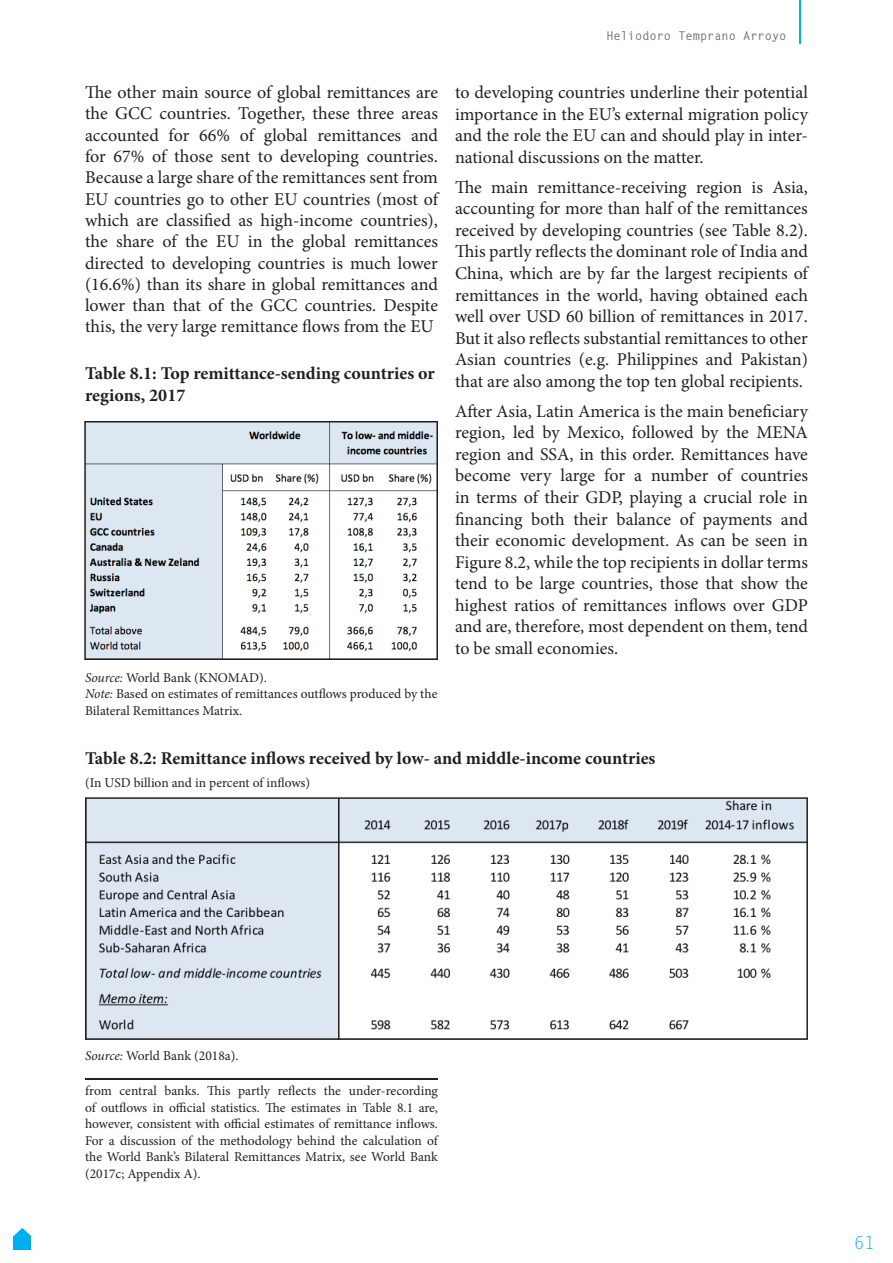
<style>
.page{position:relative;width:893px;height:1263px;background:#fff}
.page>*{position:absolute;margin:0;border:0;box-sizing:border-box;transform-origin:0 0}
.t1{font:18px/21.6px "Minion Pro";letter-spacing:-.005em;color:#231f20;text-align:justify}
.t2{font:700 18px/22.5px "Minion Pro";color:#231f20}
.t3{font:18px "Letter Gothic Std";color:#00aeef}
.t4{font:13.5px/16.5px "Minion Pro";color:#231f20;text-align:justify}
.t5{font:700 12px "Letter Gothic Std";color:#6c6d70}
.s1{font-style:italic}
</style>
<div class="page">
<hr style="left:800px;top:0;width:1px;height:44px;background:#00aeef">
<div style="left:14px;top:1236px;width:17px;height:13px;background:#00aeef"></div>
<svg style="left:13px;top:1228px;width:18px;height:8px"></svg>
<hr style="left:85px;top:1078px;width:353px;height:2px;background:#231f20">
<svg style="left:85px;top:797px;width:723px;height:243px"></svg>
<svg style="left:84px;top:421px;width:354px;height:239px"></svg>
<p class="t5" style="left:606px;top:29px;width:181px">Heliodoro Temprano Arroyo</p>
<p class="t1" style="left:85px;top:82px;width:354px">The other main source of global remittances are the GCC countries. Together, these three areas accounted for 66% of global remittances and for 67% of those sent to developing countries.<br>Because a large share of the remittances sent from EU countries go to other EU countries (most of which are classified as high-income countries), the share of the EU in the global remittances directed to developing countries is much lower (16.6%) than its share in global remittances and lower than that of the GCC countries. Despite this, the very large remittance flows from the EU</p>
<p class="t2" style="left:85px;top:362px;width:351px">Table 8.1: Top remittance-sending countries or regions, 2017</p>
<p class="t4" style="left:85px;top:669px;width:354px;text-align:left"><span class="s1">Source:</span> World Bank (KNOMAD).<br><span class="s1">Note:</span> Based on estimates of remittances outflows produced by the<br>Bilateral Remittances Matrix.</p>
<p class="t1" style="left:455px;top:82px;width:354px">to developing countries underline their potential importance in the EU’s external migration policy and the role the EU can and should play in inter&shy;national discussions on the matter.</p>
<p class="t1" style="left:455px;top:176px;width:354px">The main remittance-receiving region is Asia, accounting for more than half of the remittances received by developing countries (see Table 8.2).<br>This partly reflects the dominant role of India and China, which are by far the largest recipients of remittances in the world, having obtained each well over USD 60 billion of remittances in 2017.<br>But it also reflects substantial remittances to other Asian countries (e.g. Philippines and Pakistan) that are also among the top ten global recipients.</p>
<p class="t1" style="left:455px;top:400px;width:354px">After Asia, Latin America is the main beneficiary region, led by Mexico, followed by the MENA region and SSA, in this order. Remittances have become very large for a number of countries in terms of their GDP, playing a crucial role in financing both their balance of payments and their economic development. As can be seen in Figure 8.2, while the top recipients in dollar terms tend to be large countries, those that show the highest ratios of remittances inflows over GDP and are, therefore, most dependent on them, tend to be small economies.</p>
<p class="t2" style="left:85px;top:747px;width:572px">Table 8.2: Remittance inflows received by low- and middle-income countries</p>
<p class="t4" style="left:85px;top:774px;width:227px">(In USD billion and in percent of inflows)</p>
<p class="t4" style="left:85px;top:1048px;width:155px"><span class="s1">Source:</span> World Bank (2018a).</p>
<p class="t4" style="left:85px;top:1083px;width:354px">from central banks. This partly reflects the under-recording of outflows in official statistics. The estimates in Table 8.1 are, however, consistent with official estimates of remittance inflows.<br>For a discussion of the methodology behind the calculation of the World Bank’s Bilateral Remittances Matrix, see World Bank (2017c; Appendix A).</p>
<p class="t3" style="left:854px;top:1232px;width:23px">61</p>
</div>
